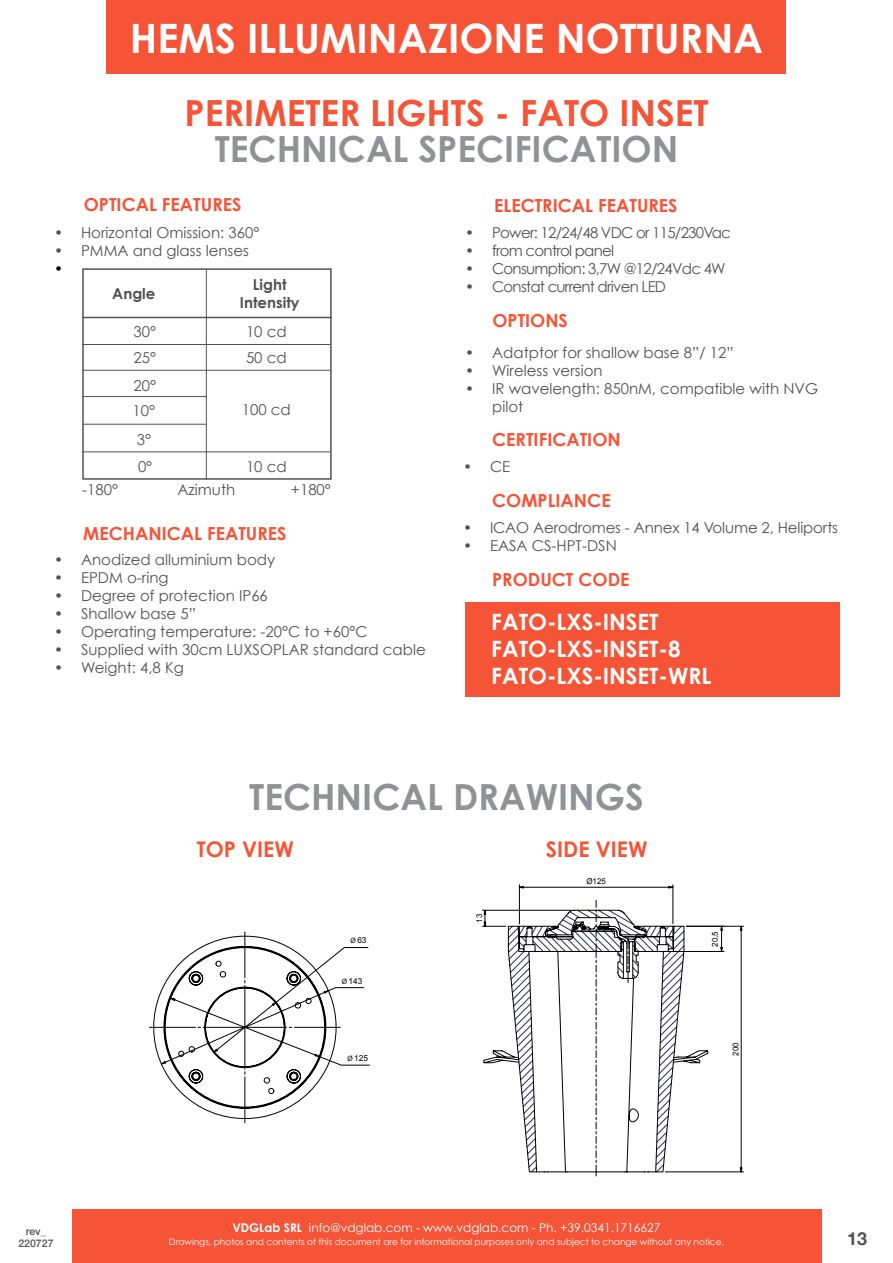
<style>
.page{position:relative;width:893px;height:1263px;background:#fff}
.page>*{position:absolute;margin:0;border:0;box-sizing:border-box;transform-origin:0 0}
.t1{font:700 40.5px "Century Gothic";color:#fff}
.t2{font:700 36px "Century Gothic";color:#909296}
.t3{font:700 36px "Century Gothic";color:#f55437}
.t4{font:700 22.5px/27px "Century Gothic";color:#fff}
.t5{font:700 21.6px "Century Gothic";color:#f55437}
.t6{font:700 18px "Century Gothic";color:#f55437}
.t7{font:700 18px "Helvetica Neue";color:#515254}
.t8{font:15px/18px "Century Gothic";color:#515254}
.t9{font:15px "Century Gothic";letter-spacing:-.05em;color:#515254}
.t10{font:700 15px/18px "Century Gothic";color:#515254;text-align:center}
.t11{font:15px "Century Gothic";color:#000}
.t12{font:12px "Century Gothic";color:#fff}
.t13{font:500 10.5px/12.6px "Helvetica Neue";color:#515254;text-align:center}
.t14{font:9px "Century Gothic";color:#fff}
.t15{font:8.25px "Arial";letter-spacing:-.005em;color:#000}
.t16{font:7.95px "Arial";color:#000}
.s1{font-family:"Myriad Pro";font-size:7.8px}
.s2{font-weight:700}
</style>
<div class="page">
<div style="left:72px;top:1209px;width:749px;height:54px;background:#f55437"></div>
<div style="left:107px;top:0;width:679px;height:74px;background:#f55437"></div>
<div style="left:465px;top:603px;width:374px;height:94px;background:#f55437"></div>
<div style="left:82px;top:268px;width:250px;height:212px;border:2px solid #515254"></div>
<hr style="left:206px;top:270px;width:1px;height:210px;background:#515254">
<hr style="left:82px;top:317px;width:250px;height:1px;background:#515254">
<hr style="left:82px;top:344px;width:248px;height:1px;background:#515254">
<hr style="left:82px;top:370px;width:248px;height:1px;background:#515254">
<hr style="left:82px;top:396px;width:125px;height:1px;background:#515254">
<hr style="left:82px;top:451px;width:248px;height:1px;background:#515254">
<hr style="left:82px;top:424px;width:125px;height:1px;background:#515254">
<svg style="left:149px;top:931px;width:221px;height:193px"></svg>
<svg style="left:482px;top:884px;width:262px;height:292px"></svg>
<h1 class="t1" style="left:130px;top:12px;width:635px">HEMS ILLUMINAZIONE NOTTURNA</h1>
<h2 class="t3" style="left:185px;top:91px;width:526px">PERIMETER LIGHTS - FATO INSET</h2>
<h2 class="t2" style="left:215px;top:127px;width:465px">TECHNICAL SPECIFICATION</h2>
<p class="t6" style="left:84px;top:193px;width:159px">OPTICAL FEATURES</p>
<p class="t6" style="left:494px;top:194px;width:185px">ELECTRICAL FEATURES</p>
<p class="t8" style="left:54px;top:224px;width:207px">• Horizontal Omission: 360°</p>
<p class="t8" style="left:54px;top:242px;width:196px">• PMMA and glass lenses</p>
<p class="t11" style="left:54px;top:260px;width:11px">•</p>
<p class="t10" style="left:112px;top:284px;width:45px">Angle</p>
<p class="t10" style="left:240px;top:275px;width:61px">Light<br>Intensity</p>
<p class="t8" style="left:134px;top:322px;width:24px">30°</p>
<p class="t8" style="left:246px;top:318px;width:42px;line-height:26px">10 cd<br>50 cd</p>
<p class="t8" style="left:133px;top:343px;width:24px;line-height:27.9px">25°<br>20°</p>
<p class="t8" style="left:133px;top:396px;width:24px;line-height:28.8px">10°<br>3°</p>
<p class="t8" style="left:138px;top:457px;width:16px">0°</p>
<p class="t8" style="left:242px;top:400px;width:51px">100 cd</p>
<p class="t8" style="left:246px;top:457px;width:42px">10 cd</p>
<p class="t8" style="left:82px;top:480px;width:37px">-180°</p>
<p class="t8" style="left:177px;top:480px;width:59px">Azimuth</p>
<p class="t8" style="left:291px;top:480px;width:42px">+180°</p>
<p class="t6" style="left:83px;top:522px;width:205px">MECHANICAL FEATURES</p>
<p class="t8" style="left:54px;top:550px;width:223px">• Anodized alluminium body</p>
<p class="t8" style="left:54px;top:568px;width:116px">• EPDM o-ring</p>
<p class="t8" style="left:54px;top:586px;width:215px">• Degree of protection IP66</p>
<p class="t8" style="left:54px;top:604px;width:144px">• Shallow base 5”</p>
<p class="t8" style="left:54px;top:622px;width:315px">• Operating temperature: -20°C to +60°C</p>
<p class="t8" style="left:54px;top:640px;width:373px">• Supplied with 30cm LUXSOPLAR standard cable</p>
<p class="t8" style="left:54px;top:658px;width:131px">• Weight: 4,8 Kg</p>
<p class="t9" style="left:465px;top:223px;width:267px">• Power: 12/24/48 VDC or 115/230Vac</p>
<p class="t9" style="left:465px;top:241px;width:151px">• from control panel</p>
<p class="t9" style="left:465px;top:259px;width:262px">• Consumption: 3,7W @12/24Vdc 4W</p>
<p class="t9" style="left:465px;top:277px;width:203px">• Constat current driven LED</p>
<p class="t6" style="left:492px;top:309px;width:77px">OPTIONS</p>
<p class="t8" style="left:465px;top:343px;width:270px">• Adatptor for shallow base 8”/ 12”</p>
<p class="t8" style="left:465px;top:361px;width:139px">• Wireless version</p>
<p class="t8" style="left:492px;top:379px;width:327px;text-indent:-27px">• IR wavelength: 850nM, compatible with NVG pilot</p>
<p class="t6" style="left:492px;top:428px;width:130px">CERTIFICATION</p>
<p class="t8" style="left:463px;top:458px;width:49px">• CE</p>
<p class="t6" style="left:492px;top:489px;width:120px">COMPLIANCE</p>
<p class="t8" style="left:463px;top:519px;width:377px">• ICAO Aerodromes - Annex 14 Volume 2, Heliports</p>
<p class="t8" style="left:463px;top:537px;width:155px">• EASA CS-HPT-DSN</p>
<p class="t6" style="left:492px;top:568px;width:139px">PRODUCT CODE</p>
<h3 class="t4" style="left:491px;top:608px;width:222px">FATO-LXS-INSET<br>FATO-LXS-INSET-8<br>FATO-LXS-INSET-WRL</h3>
<h2 class="t2" style="left:249px;top:775px;width:396px">TECHNICAL DRAWINGS</h2>
<h3 class="t5" style="left:197px;top:836px;width:99px">TOP VIEW</h3>
<h3 class="t5" style="left:546px;top:836px;width:103px">SIDE VIEW</h3>
<p class="t15" style="left:351px;top:935px;width:17px"><span class="s1">Ø</span>63</p>
<p class="t15" style="left:342px;top:975px;width:22px"><span class="s1">Ø</span> 143</p>
<p class="t15" style="left:348px;top:1053px;width:22px"><span class="s1">Ø</span> 125</p>
<p class="t16" style="left:474px;top:923px;width:10px;rotate:-90deg">13</p>
<p class="t16" style="left:586px;top:876px;width:21px">Ø125</p>
<p class="t16" style="left:710px;top:947px;width:17px;rotate:-90deg">20,5</p>
<p class="t16" style="left:730px;top:1056px;width:15px;rotate:-90deg">200</p>
<p class="t12" style="left:232px;top:1221px;width:430px"><span class="s2">VDGLab SRL</span> info@vdglab.com - www.vdglab.com - Ph. +39.0341.1716627</p>
<p class="t13" style="left:18px;top:1224px;width:37px">rev_<br>220727</p>
<p class="t14" style="left:169px;top:1236px;width:557px">Drawings, photos and contents of this document are for informational purposes only and subject to change without any notice.</p>
<p class="t7" style="left:847px;top:1224px;width:22px">13</p>
</div>
